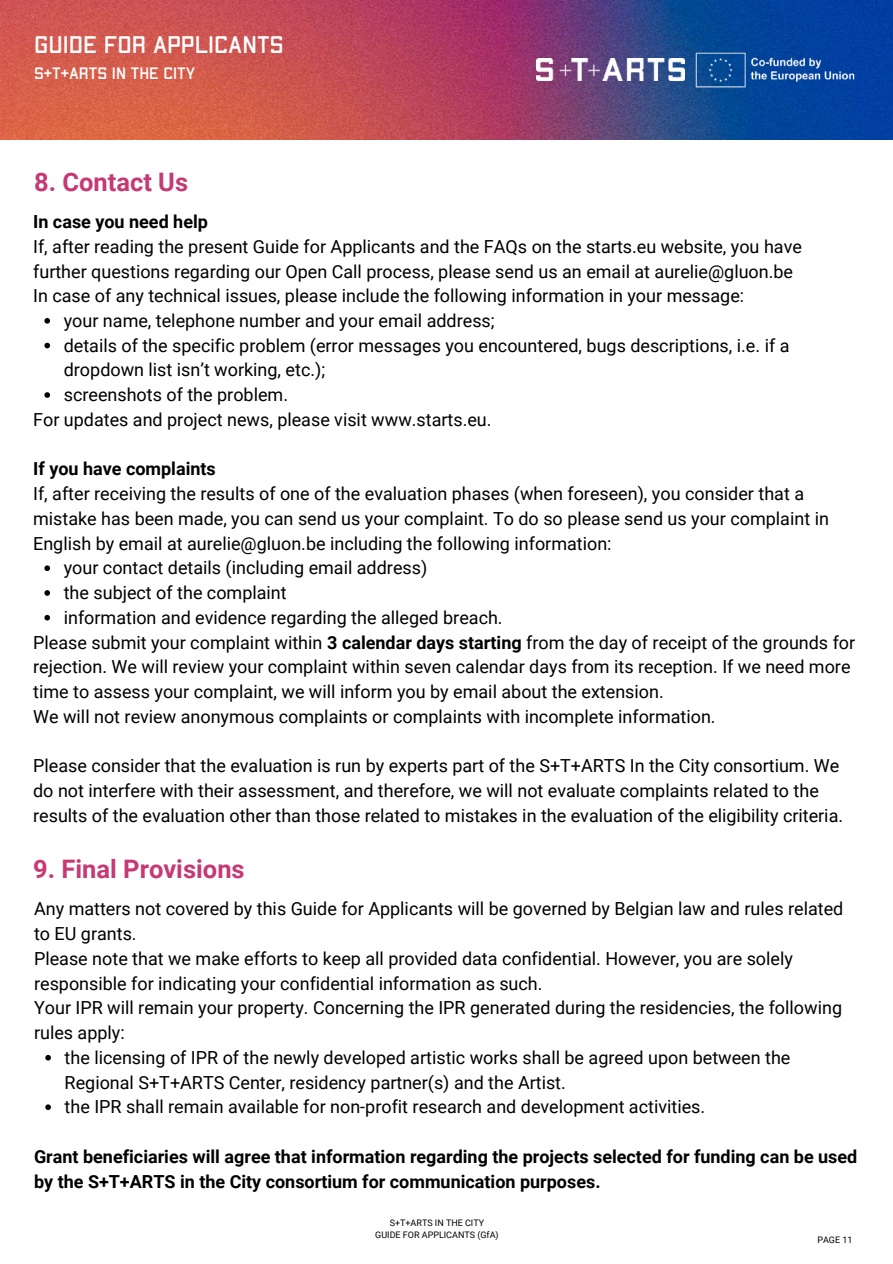
<style>
.page{position:relative;width:893px;height:1264px;background:#fff}
.page>*{position:absolute;margin:0;border:0;box-sizing:border-box;transform-origin:0 0}
.t1{font:700 25.5px "Roboto";color:#c63975}
.t2{font:24px "Apex Mk 2";color:#fff}
.t3{font:18px/24.8px "Roboto";color:#000}
.t4{font:700 18px/24.8px "Roboto";color:#000}
.t5{font:16.5px "Apex Mk 2";color:#fff}
.t6{font:9px/12px "Roboto";color:#000;text-align:center}
.s1{font-weight:700}
</style>
<div class="page">
<img style="left:0;top:0;width:892px;height:139px">
<svg style="left:44px;top:318px;width:6px;height:5px"></svg>
<svg style="left:44px;top:343px;width:6px;height:5px"></svg>
<svg style="left:44px;top:392px;width:6px;height:6px"></svg>
<svg style="left:44px;top:565px;width:6px;height:6px"></svg>
<svg style="left:44px;top:590px;width:6px;height:5px"></svg>
<svg style="left:44px;top:615px;width:6px;height:5px"></svg>
<svg style="left:45px;top:1054px;width:6px;height:6px"></svg>
<svg style="left:45px;top:1104px;width:6px;height:5px"></svg>
<img style="left:536px;top:58px;width:148px;height:23px">
<img style="left:694px;top:51px;width:166px;height:37px">
<h2 class="t2" style="left:34px;top:34px;width:251px">GUIDE FOR APPLICANTS</h2>
<p class="t5" style="left:34px;top:66px;width:163px">S+T+ARTS IN THE CITY</p>
<h1 class="t1" style="left:34px;top:167px;width:156px">8. Contact Us</h1>
<p class="t4" style="left:33px;top:209px;width:176px">In case you need help</p>
<p class="t3" style="left:33px;top:234px;width:770px">If, after reading the present Guide for Applicants and the FAQs on the starts.eu website, you have further questions regarding our Open Call process, please send us an email at aurelie@gluon.be<br>In case of any technical issues, please include the following information in your message:</p>
<p class="t3" style="left:64px;top:308px;width:727px">your name, telephone number and your email address;<br>details of the specific problem (error messages you encountered, bugs descriptions, i.e. if a dropdown list isn’t working, etc.);<br>screenshots of the problem.</p>
<p class="t3" style="left:33px;top:407px;width:460px">For updates and project news, please visit www.starts.eu.</p>
<p class="t4" style="left:33px;top:457px;width:184px">If you have complaints</p>
<p class="t3" style="left:33px;top:481px;width:797px">If, after receiving the results of one of the evaluation phases (when foreseen), you consider that a mistake has been made, you can send us your complaint. To do so please send us your complaint in<br>English by email at aurelie@gluon.be including the following information:</p>
<p class="t3" style="left:64px;top:556px;width:440px">your contact details (including email address)<br>the subject of the complaint<br>information and evidence regarding the alleged breach.</p>
<p class="t3" style="left:33px;top:630px;width:823px">Please submit your complaint within <span class="s1">3 calendar days starting</span> from the day of receipt of the grounds for rejection. We will review your complaint within seven calendar days from its reception. If we need more time to assess your complaint, we will inform you by email about the extension.<br>We will not review anonymous complaints or complaints with incomplete information.</p>
<p class="t3" style="left:33px;top:753px;width:811px">Please consider that the evaluation is run by experts part of the S+T+ARTS In the City consortium. We do not interfere with their assessment, and therefore, we will not evaluate complaints related to the results of the evaluation other than those related to mistakes in the evaluation of the eligibility criteria.</p>
<h1 class="t1" style="left:33px;top:854px;width:213px">9. Final Provisions</h1>
<p class="t3" style="left:34px;top:896px;width:810px">Any matters not covered by this Guide for Applicants will be governed by Belgian law and rules related to EU grants.<br>Please note that we make efforts to keep all provided data confidential. However, you are solely responsible for indicating your confidential information as such.<br>Your IPR will remain your property. Concerning the IPR generated during the residencies, the following rules apply:</p>
<p class="t3" style="left:65px;top:1045px;width:727px">the licensing of IPR of the newly developed artistic works shall be agreed upon between the<br>Regional S+T+ARTS Center, residency partner(s) and the Artist.<br>the IPR shall remain available for non-profit research and development activities.</p>
<p class="t4" style="left:34px;top:1144px;width:824px">Grant beneficiaries will agree that information regarding the projects selected for funding can be used by the S+T+ARTS in the City consortium for communication purposes.</p>
<p class="t6" style="left:375px;top:1216px;width:125px">S+T+ARTS IN THE CITY<br>GUIDE FOR APPLICANTS (GfA)</p>
<p class="t6" style="left:817px;top:1233px;width:37px">PAGE 11</p>
</div>
